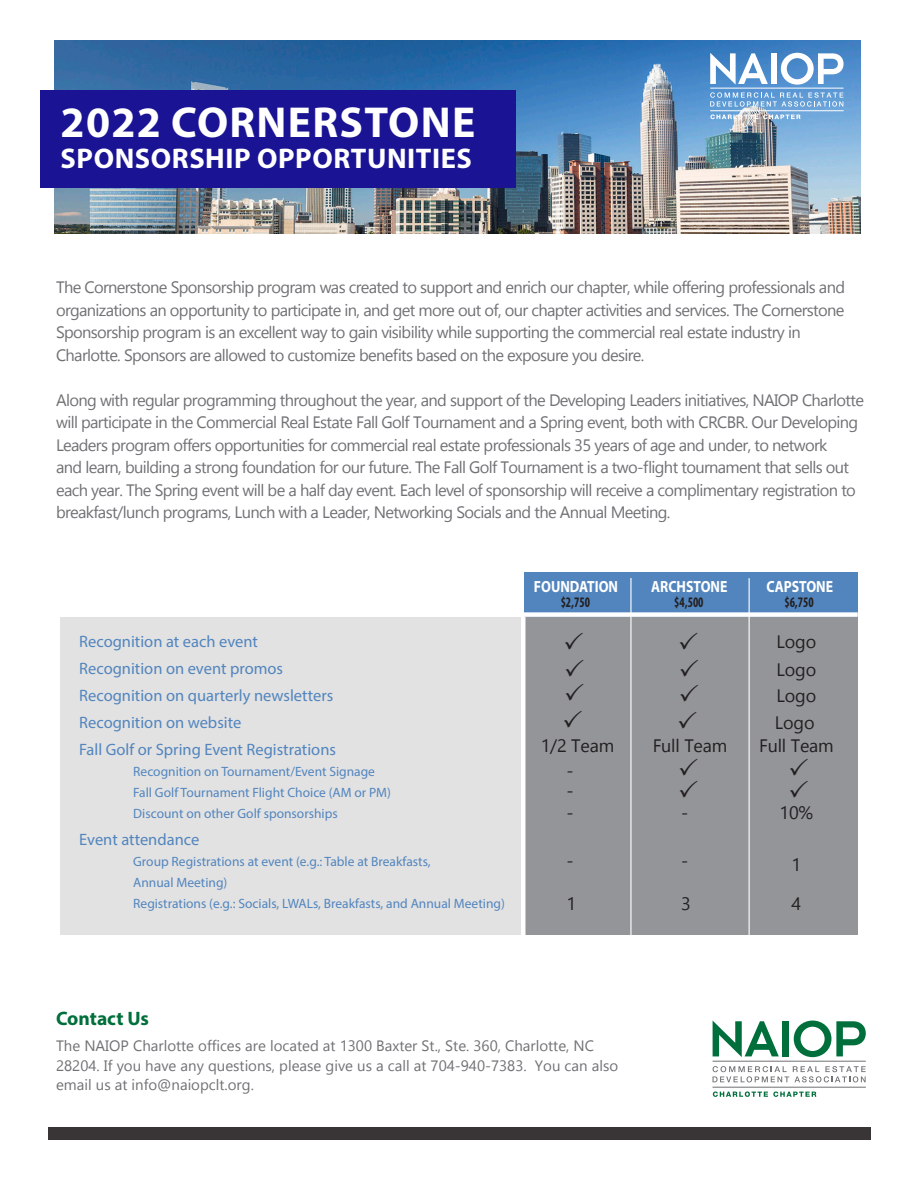
<style>
.page{position:relative;width:918px;height:1188px;background:#fff}
.page>*{position:absolute;margin:0;border:0;box-sizing:border-box;transform-origin:0 0}
.t1{font:700 43.5px "Myriad Pro";letter-spacing:.03em;color:#fff}
.t2{font:700 28.5px "Myriad Pro";letter-spacing:.02em;color:#fff}
.t3{font:700 19.5px "Myriad Pro";color:#006f3c}
.t4{font:18px "Gadugi";letter-spacing:-.01em;color:#231f20}
.t5{font:16.5px/22.5px "Gadugi";letter-spacing:-.04em;color:#717074}
.t6{font:16.5px "Myriad Pro";color:#5285be}
.t7{font:700 16.2px "Myriad Pro";color:#fff;scale:.85 1}
.t8{font:15px/19.5px "Gadugi";color:#717074}
.t9{font:700 condensed 14.55px "Myriad Pro";color:#231f20;scale:.85 1}
.t10{font:13.5px "Myriad Pro";color:#5285be}
</style>
<div class="page">
<img style="left:54px;top:41px;width:807px;height:192px">
<div style="left:40px;top:90px;width:476px;height:98px;background:#1a1393"></div>
<hr style="left:713px;top:1087px;width:153px;height:1px;background:#717074">
<svg style="left:713px;top:1021px;width:66px;height:36px"></svg>
<div style="left:782px;top:1021px;width:7px;height:35px;background:#006f3c"></div>
<svg style="left:794px;top:1021px;width:72px;height:36px"></svg>
<hr style="left:713px;top:1061px;width:153px;height:1px;background:#717074">
<svg style="left:713px;top:1066px;width:153px;height:16px"></svg>
<svg style="left:713px;top:1091px;width:103px;height:6px"></svg>
<div style="left:48px;top:1127px;width:822px;height:13px;background:#393536"></div>
<div style="left:60px;top:617px;width:461px;height:318px;background:#e2e2e2"></div>
<div style="left:524px;top:615px;width:334px;height:320px;background:#939598"></div>
<div style="left:524px;top:572px;width:334px;height:45px;background:#5285be"></div>
<hr style="left:521px;top:617px;width:4px;height:329px;background:#fff">
<hr style="left:630px;top:578px;width:2px;height:361px;background:#fff">
<hr style="left:749px;top:578px;width:1px;height:361px;background:#fff">
<div style="left:451px;top:612px;width:407px;height:5px;background:#fff"></div>
<hr style="left:710px;top:110px;width:134px;height:1px;background:#fff">
<svg style="left:710px;top:53px;width:58px;height:32px"></svg>
<div style="left:771px;top:53px;width:5px;height:31px;background:#fff"></div>
<svg style="left:781px;top:53px;width:63px;height:32px"></svg>
<hr style="left:710px;top:88px;width:134px;height:1px;background:#fff">
<svg style="left:710px;top:92px;width:133px;height:15px;background:#80afdd"></svg>
<svg style="left:710px;top:114px;width:91px;height:5px"></svg>
<p class="t1" style="left:61px;top:94px;width:416px">2022 CORNERSTONE</p>
<p class="t2" style="left:61px;top:140px;width:413px">SPONSORSHIP OPPORTUNITIES</p>
<p class="t5" style="left:56px;top:276px;width:791px">The Cornerstone Sponsorship program was created to support and enrich our chapter, while offering professionals and organizations an opportunity to participate in, and get more out of, our chapter activities and services. The Cornerstone Sponsorship program is an excellent way to gain visibility while supporting the commercial real estate industry in Charlotte. Sponsors are allowed to customize benefits based on the exposure you desire.</p>
<p class="t5" style="left:56px;top:389px;width:809px">Along with regular programming throughout the year, and support of the Developing Leaders initiatives, NAIOP Charlotte will participate in the Commercial Real Estate Fall Golf Tournament and a Spring event, both with CRCBR. Our Developing Leaders program offers opportunities for commercial real estate professionals 35 years of age and under, to network<br>and learn, building a strong foundation for our future. The Fall Golf Tournament is a two-flight tournament that sells out each year. The Spring event will be a half day event. Each level of sponsorship will receive a complimentary registration to breakfast/lunch programs, Lunch with a Leader, Networking Socials and the Annual Meeting.</p>
<p class="t7" style="left:534px;top:576px;width:101px">FOUNDATION</p>
<p class="t7" style="left:651px;top:576px;width:91px">ARCHSTONE</p>
<p class="t7" style="left:766px;top:576px;width:80px">CAPSTONE</p>
<p class="t6" style="left:79px;top:631px;width:180px">Recognition at each event</p>
<p class="t6" style="left:79px;top:658px;width:205px">Recognition on event promos</p>
<p class="t6" style="left:79px;top:685px;width:256px">Recognition on quarterly newsletters</p>
<p class="t6" style="left:79px;top:712px;width:164px">Recognition on website</p>
<p class="t6" style="left:79px;top:739px;width:258px">Fall Golf or Spring Event Registrations</p>
<p class="t10" style="left:133px;top:763px;width:243px">Recognition on Tournament/Event Signage</p>
<p class="t10" style="left:133px;top:784px;width:259px">Fall Golf Tournament Flight Choice (AM or PM)</p>
<p class="t10" style="left:133px;top:805px;width:206px">Discount on other Golf sponsorships</p>
<p class="t6" style="left:79px;top:829px;width:122px">Event attendance</p>
<p class="t10" style="left:133px;top:853px;width:299px">Group Registrations at event (e.g.: Table at Breakfasts,</p>
<p class="t10" style="left:133px;top:874px;width:96px">Annual Meeting)</p>
<p class="t10" style="left:133px;top:895px;width:373px">Registrations (e.g.: Socials, LWALs, Breakfasts, and Annual Meeting)</p>
<p class="t9" style="left:561px;top:593px;width:36px">$2,750</p>
<p class="t9" style="left:674px;top:593px;width:36px">$4,500</p>
<p class="t9" style="left:784px;top:593px;width:36px">$6,750</p>
<p class="t4" style="left:541px;top:735px;width:75px">1/2 Team</p>
<p class="t4" style="left:566px;top:760px;width:9px">-</p>
<p class="t4" style="left:566px;top:780px;width:9px">-</p>
<p class="t4" style="left:653px;top:735px;width:76px">Full Team</p>
<p class="t4" style="left:777px;top:631px;width:41px">Logo</p>
<p class="t4" style="left:777px;top:659px;width:41px">Logo</p>
<p class="t4" style="left:777px;top:685px;width:41px">Logo</p>
<p class="t4" style="left:775px;top:712px;width:41px">Logo</p>
<p class="t4" style="left:759px;top:735px;width:76px">Full Team</p>
<p class="t4" style="left:566px;top:802px;width:9px">-</p>
<p class="t4" style="left:681px;top:802px;width:9px">-</p>
<p class="t4" style="left:780px;top:802px;width:35px">10%</p>
<p class="t4" style="left:792px;top:854px;width:11px">1</p>
<p class="t4" style="left:681px;top:849px;width:9px">-</p>
<p class="t4" style="left:681px;top:892px;width:11px">3</p>
<p class="t4" style="left:792px;top:892px;width:11px">4</p>
<p class="t4" style="left:566px;top:849px;width:9px">-</p>
<p class="t4" style="left:566px;top:892px;width:11px">1</p>
<p class="t3" style="left:56px;top:1006px;width:94px">Contact Us</p>
<p class="t8" style="left:56px;top:1036px;width:564px">The NAIOP Charlotte offices are located at 1300 Baxter St., Ste. 360, Charlotte, NC<br>28204. If you have any questions, please give us a call at 704-940-7383. You can also email us at info@naiopclt.org.</p>
</div>
